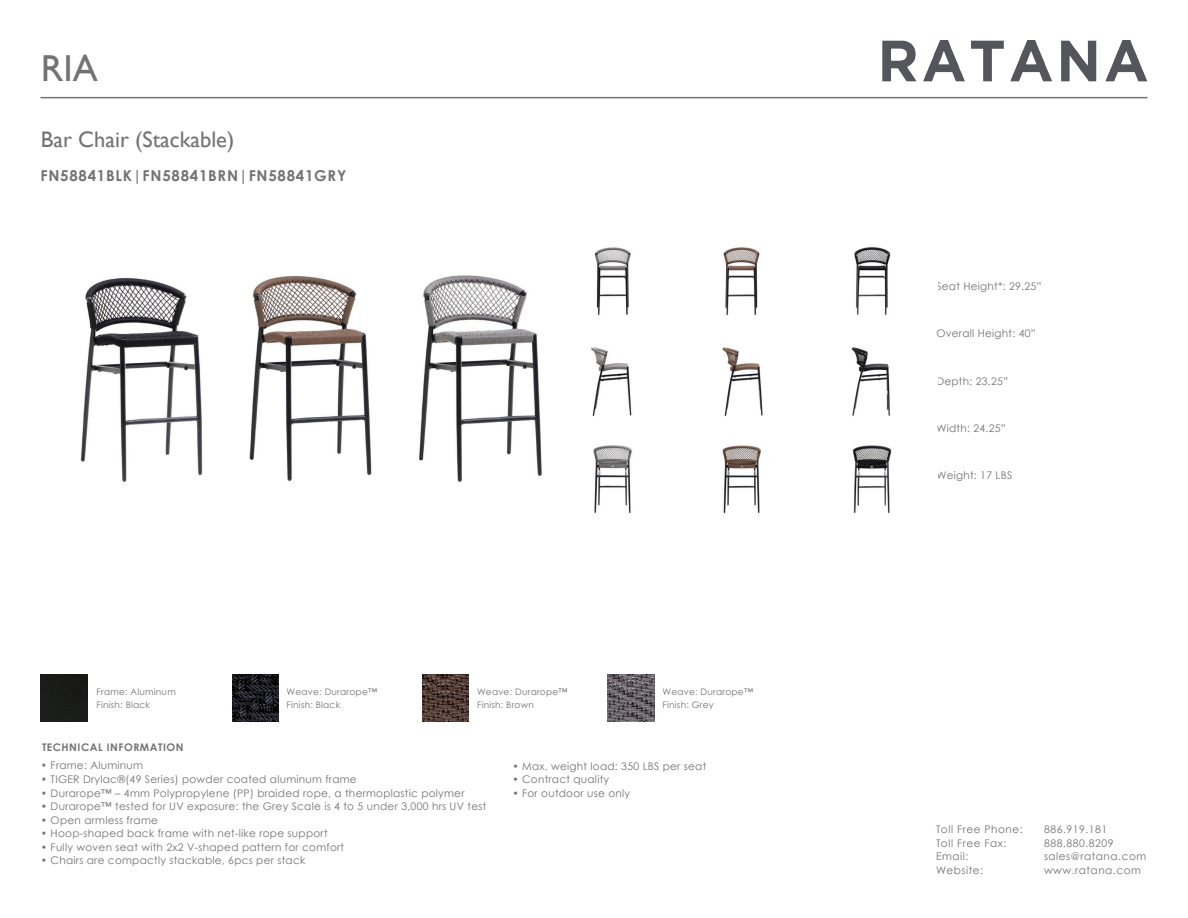
<style>
.page{position:relative;width:1188px;height:918px;background:#fff}
.page>*{position:absolute;margin:0;border:0;box-sizing:border-box;transform-origin:0 0}
.t1{font:37.5px "Gill Sans";color:#737373}
.t2{font:22.5px "Gill Sans";color:#737373}
.t3{font:700 15px "Century Gothic";letter-spacing:.05em;color:#737373}
.t4{font:10.5px "Century Gothic";letter-spacing:.025em;color:#737373}
.t5{font:10.5px "Century Gothic";letter-spacing:.05em;color:#737373}
.t6{font:700 10.5px "Century Gothic";letter-spacing:.05em;color:#737373}
.t7{font:9px/13.5px "Century Gothic";letter-spacing:.025em;color:#737373}
</style>
<div class="page">
<img style="left:883px;top:40px;width:264px;height:41px">
<hr style="left:40px;top:97px;width:1108px;height:1px;background:#737373">
<img style="left:80px;top:278px;width:123px;height:205px">
<img style="left:723px;top:247px;width:168px;height:69px">
<img style="left:232px;top:674px;width:46px;height:48px">
<div style="left:40px;top:674px;width:48px;height:48px;background:#1a1b19"></div>
<img style="left:423px;top:674px;width:46px;height:48px">
<img style="left:607px;top:674px;width:48px;height:48px">
<img style="left:722px;top:347px;width:168px;height:70px">
<img style="left:722px;top:445px;width:170px;height:69px">
<img style="left:249px;top:276px;width:123px;height:205px">
<img style="left:419px;top:275px;width:123px;height:207px">
<img style="left:594px;top:247px;width:37px;height:69px">
<img style="left:591px;top:347px;width:41px;height:70px">
<img style="left:593px;top:445px;width:39px;height:69px">
<h1 class="t1" style="left:41px;top:47px;width:59px">RIA</h1>
<h2 class="t2" style="left:41px;top:126px;width:195px">Bar Chair (Stackable)</h2>
<h3 class="t3" style="left:40px;top:164px;width:307px">FN58841BLK|FN58841BRN|FN58841GRY</h3>
<p class="t7" style="left:97px;top:685px;width:81px">Frame: Aluminum<br>Finish: Black</p>
<p class="t7" style="left:477px;top:685px;width:92px">Weave: Durarope™<br>Finish: Brown</p>
<p class="t7" style="left:663px;top:685px;width:92px">Weave: Durarope™<br>Finish: Grey</p>
<p class="t7" style="left:287px;top:685px;width:92px">Weave: Durarope™<br>Finish: Black</p>
<p class="t6" style="left:42px;top:739px;width:143px">TECHNICAL INFORMATION</p>
<p class="t4" style="left:41px;top:758px;width:104px">• Frame: Aluminum</p>
<p class="t4" style="left:41px;top:772px;width:317px">• TIGER Drylac®(49 Series) powder coated aluminum frame</p>
<p class="t4" style="left:41px;top:785px;width:425px">• Durarope™ – 4mm Polypropylene (PP) braided rope, a thermoplastic polymer</p>
<p class="t4" style="left:41px;top:799px;width:447px">• Durarope™ tested for UV exposure: the Grey Scale is 4 to 5 under 3,000 hrs UV test</p>
<p class="t4" style="left:41px;top:812px;width:119px">• Open armless frame</p>
<p class="t4" style="left:41px;top:826px;width:288px">• Hoop-shaped back frame with net-like rope support</p>
<p class="t4" style="left:41px;top:839px;width:305px">• Fully woven seat with 2x2 V-shaped pattern for comfort</p>
<p class="t4" style="left:41px;top:853px;width:266px">• Chairs are compactly stackable, 6pcs per stack</p>
<p class="t4" style="left:512px;top:758px;width:195px">• Max. weight load: 350 LBS per seat</p>
<p class="t4" style="left:512px;top:772px;width:98px">• Contract quality</p>
<p class="t4" style="left:512px;top:785px;width:119px">• For outdoor use only</p>
<p class="t4" style="left:936px;top:279px;width:107px">Seat Height*: 29.25”</p>
<p class="t4" style="left:936px;top:326px;width:101px">Overall Height: 40”</p>
<p class="t4" style="left:936px;top:374px;width:73px">Depth: 23.25”</p>
<p class="t4" style="left:936px;top:420px;width:71px">Width: 24.25”</p>
<p class="t4" style="left:936px;top:468px;width:77px">Weight: 17 LBS</p>
<p class="t5" style="left:936px;top:822px;width:88px">Toll Free Phone:</p>
<p class="t5" style="left:1044px;top:822px;width:65px">886.919.181</p>
<p class="t5" style="left:936px;top:836px;width:72px">Toll Free Fax:</p>
<p class="t5" style="left:1044px;top:836px;width:71px">888.880.8209</p>
<p class="t4" style="left:936px;top:849px;width:34px">Email:</p>
<p class="t5" style="left:1044px;top:849px;width:104px">sales@ratana.com</p>
<p class="t5" style="left:936px;top:863px;width:49px">Website:</p>
<p class="t5" style="left:1044px;top:863px;width:98px">www.ratana.com</p>
</div>
